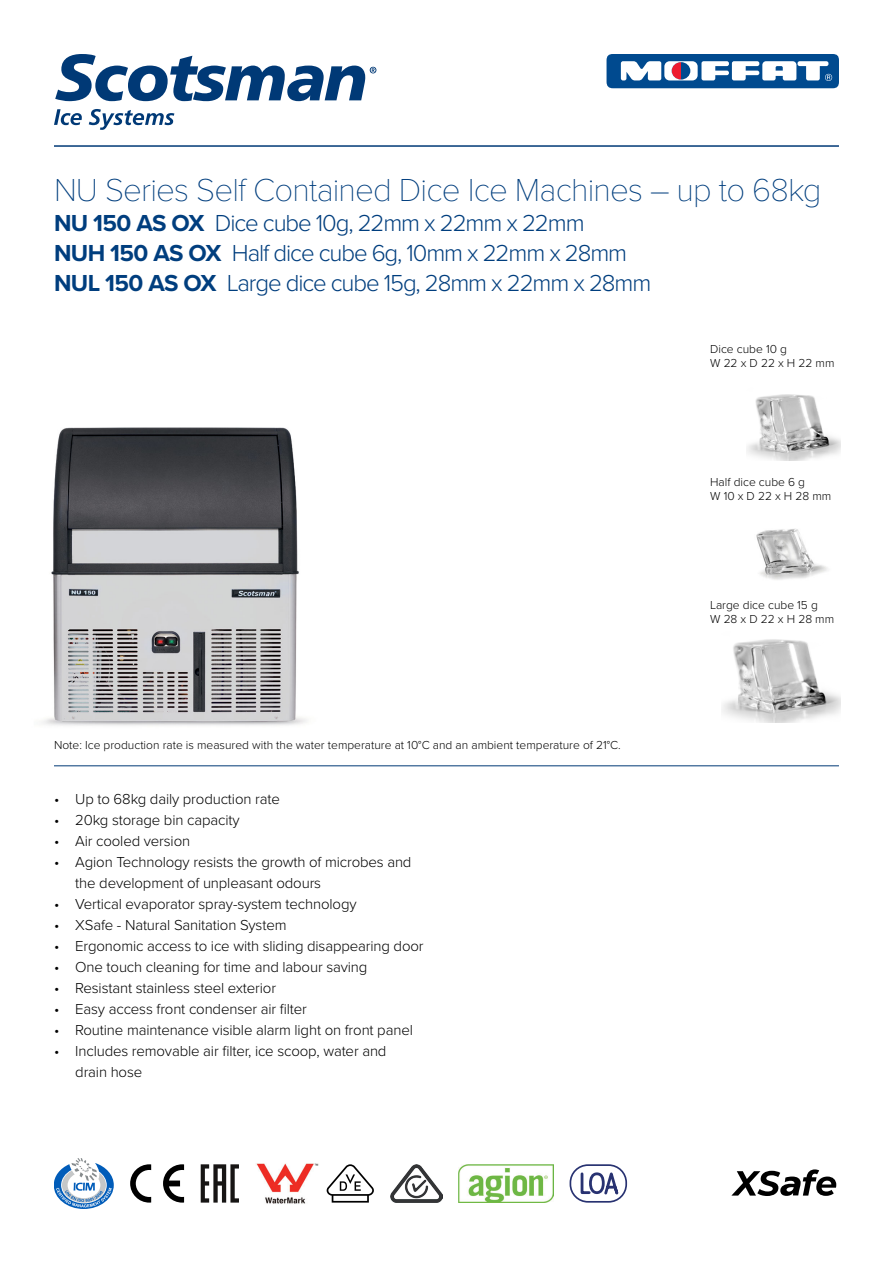
<style>
.page{position:relative;width:893px;height:1263px;background:#fff}
.page>*{position:absolute;margin:0;border:0;box-sizing:border-box;transform-origin:0 0}
.t1{font:100 33px "Proxima Nova T";letter-spacing:-.025em;color:#003e7e}
.t2{font:300 24px/30px "Proxima Nova";letter-spacing:-.045em;color:#003e7e}
.t3{font:300 15px/21px "Proxima Nova";letter-spacing:-.01em;color:#000}
.t4{font:300 12px/14.2px "Proxima Nova";color:#000}
.s1{font-weight:700}
</style>
<div class="page">
<img style="left:722px;top:639px;width:118px;height:84px">
<img style="left:42px;top:427px;width:265px;height:299px">
<svg style="left:55px;top:54px;width:321px;height:47px"></svg>
<svg style="left:54px;top:109px;width:28px;height:16px"></svg>
<svg style="left:89px;top:109px;width:85px;height:21px"></svg>
<hr style="left:54px;top:145px;width:785px;height:2px;background:#003976">
<hr style="left:54px;top:765px;width:785px;height:1px;background:#003976">
<svg style="left:606px;top:54px;width:233px;height:34px"></svg>
<svg style="left:54px;top:1158px;width:60px;height:51px"></svg>
<svg style="left:163px;top:1164px;width:21px;height:38px"></svg>
<svg style="left:131px;top:1164px;width:20px;height:38px"></svg>
<svg style="left:201px;top:1164px;width:38px;height:38px"></svg>
<svg style="left:327px;top:1164px;width:47px;height:38px"></svg>
<img style="left:390px;top:1164px;width:52px;height:38px">
<img style="left:458px;top:1164px;width:95px;height:38px">
<div style="left:570px;top:1164px;width:57px;height:38px;border:2px solid #283271;border-radius:18px"></div>
<svg style="left:580px;top:1172px;width:12px;height:22px"></svg>
<div style="left:589px;top:1172px;width:16px;height:22px;border:3px solid #283271;border-radius:50%"></div>
<svg style="left:602px;top:1164px;width:18px;height:31px"></svg>
<img style="left:256px;top:1163px;width:63px;height:41px">
<img style="left:756px;top:529px;width:72px;height:51px">
<img style="left:747px;top:394px;width:93px;height:67px">
<svg style="left:731px;top:1169px;width:105px;height:27px"></svg>
<h1 class="t1" style="left:54px;top:176px;width:769px">NU Series Self Contained Dice Ice Machines – up to 68kg</h1>
<h2 class="t2" style="left:54px;top:209px;width:599px"><span class="s1">NU 150 AS OX</span> Dice cube 10g, 22mm x 22mm x 22mm<br><span class="s1">NUH 150 AS OX</span> Half dice cube 6g, 10mm x 22mm x 28mm<br><span class="s1">NUL 150 AS OX</span> Large dice cube 15g, 28mm x 22mm x 28mm</h2>
<p class="t4" style="left:710px;top:343px;width:126px">Dice cube 10 g<br>W 22 x D 22 x H 22 mm</p>
<p class="t4" style="left:710px;top:476px;width:123px">Half dice cube 6 g<br>W 10 x D 22 x H 28 mm</p>
<p class="t4" style="left:54px;top:739px;width:568px">Note: Ice production rate is measured with the water temperature at 10°C and an ambient temperature of 21°C.</p>
<p class="t3" style="left:54px;top:789px;width:227px">• Up to 68kg daily production rate</p>
<p class="t3" style="left:54px;top:810px;width:187px">• 20kg storage bin capacity</p>
<p class="t3" style="left:54px;top:831px;width:138px">• Air cooled version</p>
<p class="t3" style="left:75px;top:852px;width:338px;text-indent:-21px">• Agion Technology resists the growth of microbes and the development of unpleasant odours</p>
<p class="t3" style="left:54px;top:894px;width:304px">• Vertical evaporator spray-system technology</p>
<p class="t3" style="left:54px;top:915px;width:234px">• XSafe - Natural Sanitation System</p>
<p class="t3" style="left:54px;top:936px;width:371px">• Ergonomic access to ice with sliding disappearing door</p>
<p class="t3" style="left:54px;top:957px;width:315px">• One touch cleaning for time and labour saving</p>
<p class="t3" style="left:54px;top:978px;width:224px">• Resistant stainless steel exterior</p>
<p class="t3" style="left:54px;top:999px;width:255px">• Easy access front condenser air filter</p>
<p class="t3" style="left:54px;top:1020px;width:360px">• Routine maintenance visible alarm light on front panel</p>
<p class="t3" style="left:75px;top:1041px;width:313px;text-indent:-21px">• Includes removable air filter, ice scoop, water and drain hose</p>
<p class="t4" style="left:710px;top:598px;width:126px">Large dice cube 15 g<br>W 28 x D 22 x H 28 mm</p>
</div>
